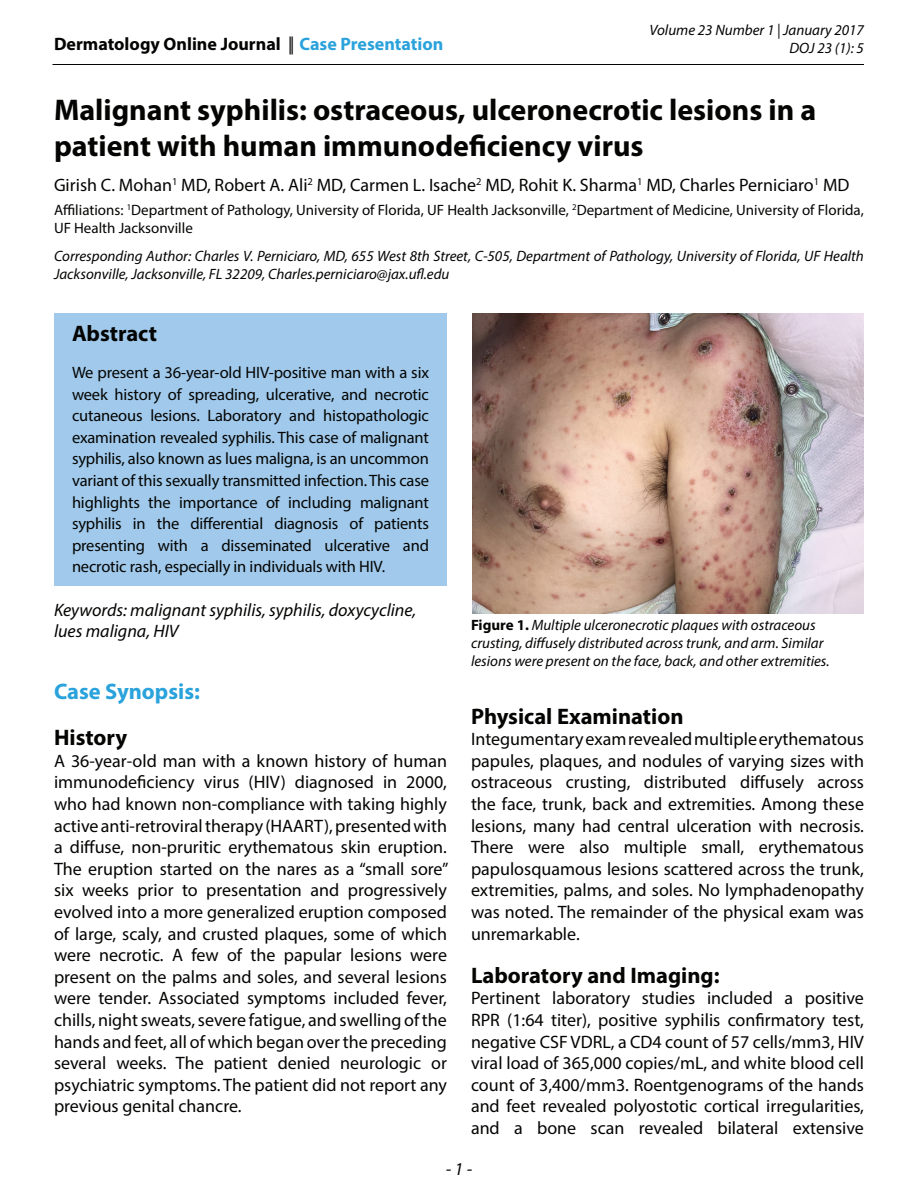
<style>
.page{position:relative;width:918px;height:1188px;background:#fff}
.page>*{position:absolute;margin:0;border:0;box-sizing:border-box;transform-origin:0 0}
.t1{font:700 30px/36px "Myriad Pro";color:#040503}
.Sub_title{font:700 22.5px "Myriad Pro";color:#040503}
.Sub_title_Color{font:700 22.5px "Myriad Pro";color:#2aa2db}
.Sub_title_Abstract{font:700 22.5px "Myriad Pro";color:#040503}
.Body_text{font:18px/21.6px "Myriad Pro";color:#040503;text-align:justify}
.Affiliations_1{font:18px "Myriad Pro";color:#040503}
.Keywords{font:italic 18px/21.6px "Myriad Pro";color:#040503}
.t2{font:700 18px "Myriad Pro";color:#040503}
.Body_text_Abstract{font:16.5px/21.6px "Myriad Pro";letter-spacing:-.01em;color:#040503;text-align:justify}
.Corresponding_author{font:italic 15px/18px "Myriad Pro";color:#040503;text-align:right}
.Figure_caption{font:italic 15px/18px "Myriad Pro";color:#040503}
.Affiliations_1-2{font:15px/18px "Myriad Pro";color:#040503}
.s1{font-weight:400}
.s2{color:#2aa2db}
.s3{font-weight:700;font-style:normal}
</style>
<div class="page">
<hr style="left:52px;top:64px;width:812px;height:1px;background:#040503">
<div style="left:54px;top:313px;width:393px;height:273px;background:#a0c9eb"></div>
<img style="left:472px;top:313px;width:392px;height:300px">
<p class="t2" style="left:54px;top:32px;width:391px">Dermatology Online Journal <span class="s1">||</span> <span class="s2">Case Presentation</span></p>
<p class="Corresponding_author" style="left:649px;top:20px;width:216px">Volume 23 Number 1 | January 2017<br>DOJ 23 (1): 5</p>
<p class="t1" style="left:54px;top:91px;width:764px">Malignant syphilis: ostraceous, ulceronecrotic lesions in a patient with human immunodeficiency virus</p>
<p class="Affiliations_1" style="left:54px;top:173px;width:797px">Girish C. Mohan<sup>1</sup> MD, Robert A. Ali<sup>2</sup> MD, Carmen L. Isache<sup>2</sup> MD, Rohit K. Sharma<sup>1</sup> MD, Charles Perniciaro<sup>1</sup> MD</p>
<p class="Affiliations_1-2" style="left:54px;top:200px;width:811px">Affiliations: <sup>1</sup>Department of Pathology, University of Florida, UF Health Jacksonville, <sup>2</sup>Department of Medicine, University of Florida,<br>UF Health Jacksonville</p>
<p class="Corresponding_author" style="left:54px;top:247px;width:811px;text-align:left">Corresponding Author: Charles V. Perniciaro, MD, 655 West 8th Street, C-505, Department of Pathology, University of Florida, UF Health<br>Jacksonville, Jacksonville, FL 32209, Charles.perniciaro@jax.ufl.edu</p>
<p class="Sub_title_Abstract" style="left:72px;top:318px;width:87px">Abstract</p>
<p class="Body_text_Abstract" style="left:72px;top:361px;width:359px">We present a 36-year-old HIV-positive man with a six week history of spreading, ulcerative, and necrotic cutaneous lesions. Laboratory and histopathologic examination revealed syphilis. This case of malignant syphilis, also known as lues maligna, is an uncommon variant of this sexually transmitted infection. This case highlights the importance of including malignant syphilis in the differential diagnosis of patients presenting with a disseminated ulcerative and necrotic rash, especially in individuals with HIV.</p>
<p class="Keywords" style="left:54px;top:598px;width:364px">Keywords: malignant syphilis, syphilis, doxycycline, lues maligna, HIV</p>
<p class="Sub_title_Color" style="left:54px;top:677px;width:147px">Case Synopsis:</p>
<p class="Sub_title" style="left:54px;top:723px;width:75px">History</p>
<p class="Body_text" style="left:54px;top:750px;width:396px">A 36-year-old man with a known history of human immunodeficiency virus (HIV) diagnosed in 2000, who had known non-compliance with taking highly active anti-retroviral therapy (HAART), presented with a diffuse, non-pruritic erythematous skin eruption.<br>The eruption started on the nares as a “small sore” six weeks prior to presentation and progressively evolved into a more generalized eruption composed of large, scaly, and crusted plaques, some of which were necrotic. A few of the papular lesions were present on the palms and soles, and several lesions were tender. Associated symptoms included fever, chills, night sweats, severe fatigue, and swelling of the hands and feet, all of which began over the preceding several weeks. The patient denied neurologic or psychiatric symptoms. The patient did not report any previous genital chancre.</p>
<p class="Figure_caption" style="left:471px;top:616px;width:360px"><span class="s3">Figure 1.</span> Multiple ulceronecrotic plaques with ostraceous crusting, diffusely distributed across trunk, and arm. Similar lesions were present on the face, back, and other extremities.</p>
<p class="Sub_title" style="left:471px;top:701px;width:214px">Physical Examination</p>
<p class="Body_text" style="left:471px;top:728px;width:395px">Integumentary exam revealed multiple erythematous papules, plaques, and nodules of varying sizes with ostraceous crusting, distributed diffusely across the face, trunk, back and extremities. Among these lesions, many had central ulceration with necrosis.<br>There were also multiple small, erythematous papulosquamous lesions scattered across the trunk, extremities, palms, and soles. No lymphadenopathy was noted. The remainder of the physical exam was unremarkable.</p>
<p class="Sub_title" style="left:471px;top:961px;width:250px">Laboratory and Imaging:</p>
<p class="Body_text" style="left:471px;top:987px;width:395px">Pertinent laboratory studies included a positive RPR (1:64 titer), positive syphilis confirmatory test, negative CSF VDRL, a CD4 count of 57 cells/mm3, HIV viral load of 365,000 copies/mL, and white blood cell count of 3,400/mm3. Roentgenograms of the hands and feet revealed polyostotic cortical irregularities, and a bone scan revealed bilateral extensive</p>
<p class="Keywords" style="left:446px;top:1157px;width:28px">- 1 -</p>
</div>
